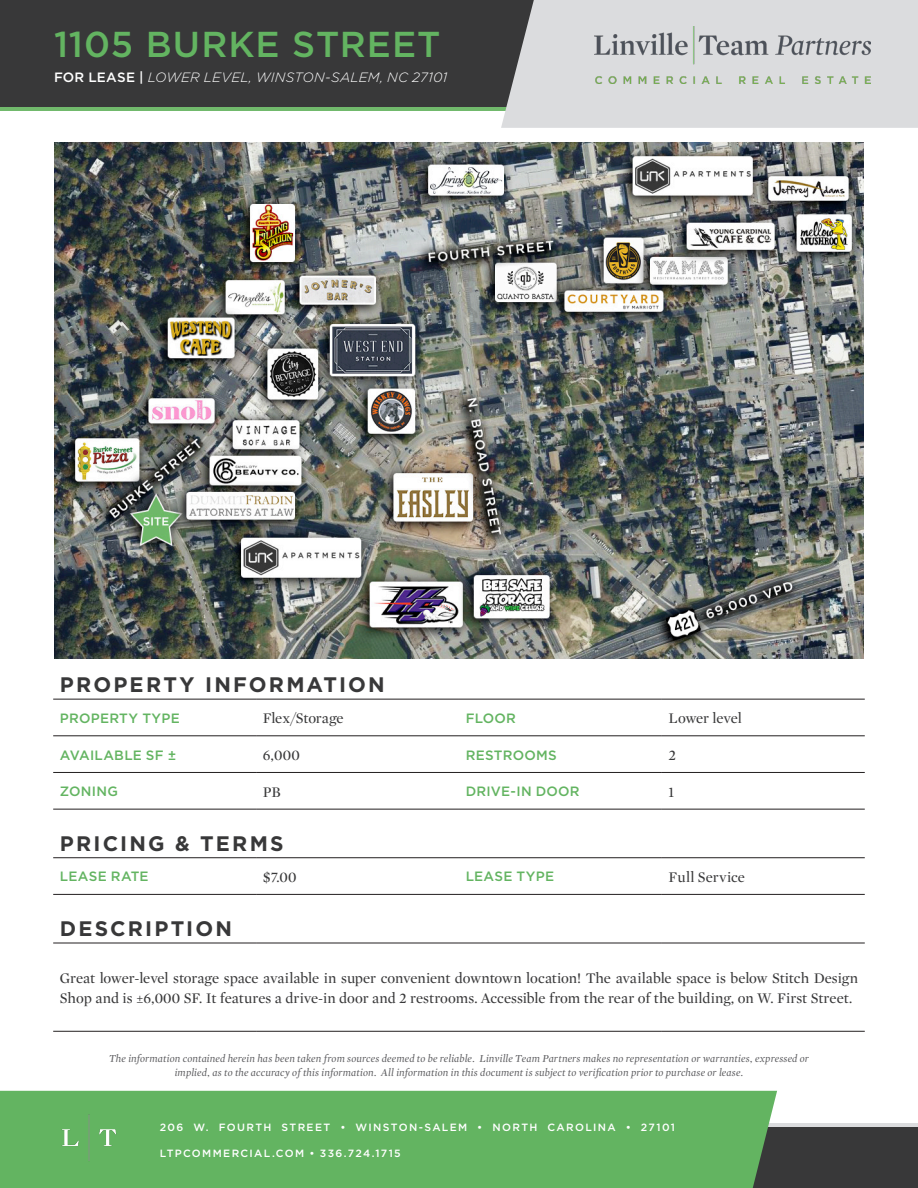
<style>
.page{position:relative;width:918px;height:1188px;background:#fff}
.page>*{position:absolute;margin:0;border:0;box-sizing:border-box;transform-origin:0 0}
.t1{font:500 36px "Gotham";letter-spacing:.03em;color:#63b461}
.t2{font:700 21px "Gotham";letter-spacing:.105em;color:#383839}
.t3{font:15px/19.5px "Mercury Display";letter-spacing:-.005em;color:#383839}
.t4{font:15px "Mercury Display";letter-spacing:.015em;color:#383839}
.t5{font:500 13.5px "Gotham";letter-spacing:.02em;color:#63b461}
.t6{font:italic 300 13.5px "Gotham";letter-spacing:.02em;color:#fff}
.t7{font:italic 10.95px/13.5px "Mercury Display";letter-spacing:.015em;color:#5f5f62;text-align:center}
.t8{font:500 10.5px "Gotham";letter-spacing:.125em;color:#fff}
.s1{font-weight:500;font-style:normal}
</style>
<div class="page">
<div style="left:0;top:1123px;width:918px;height:65px;background:#383839"></div>
<div style="left:0;top:0;width:918px;height:110px;background:#383839"></div>
<hr style="left:0;top:107px;width:918px;height:3px;background:#71b96c">
<div style="left:501px;top:0;width:417px;height:128px;background:#dbdcde"></div>
<img style="left:594px;top:26px;width:277px;height:58px">
<hr style="left:0;top:1123px;width:918px;height:3px;background:#dbdcde">
<div style="left:0;top:1091px;width:777px;height:97px;background:#63b461"></div>
<div style="left:54px;top:1103px;width:69px;height:69px;background:#63b461"></div>
<img style="left:54px;top:142px;width:810px;height:517px">
<hr style="left:53px;top:735px;width:203px;height:1px;background:#231f20">
<hr style="left:256px;top:735px;width:203px;height:1px;background:#231f20">
<hr style="left:459px;top:735px;width:203px;height:1px;background:#231f20">
<hr style="left:662px;top:735px;width:203px;height:1px;background:#231f20">
<hr style="left:53px;top:772px;width:203px;height:1px;background:#231f20">
<hr style="left:256px;top:772px;width:203px;height:1px;background:#231f20">
<hr style="left:459px;top:772px;width:203px;height:1px;background:#231f20">
<hr style="left:662px;top:772px;width:203px;height:1px;background:#231f20">
<hr style="left:53px;top:809px;width:203px;height:1px;background:#231f20">
<hr style="left:256px;top:809px;width:203px;height:1px;background:#231f20">
<hr style="left:459px;top:809px;width:203px;height:1px;background:#231f20">
<hr style="left:662px;top:809px;width:203px;height:1px;background:#231f20">
<hr style="left:53px;top:894px;width:203px;height:1px;background:#231f20">
<hr style="left:256px;top:894px;width:203px;height:1px;background:#231f20">
<hr style="left:459px;top:894px;width:203px;height:1px;background:#231f20">
<hr style="left:662px;top:894px;width:203px;height:1px;background:#231f20">
<hr style="left:53px;top:943px;width:203px;height:1px;background:#231f20">
<hr style="left:256px;top:943px;width:203px;height:1px;background:#231f20">
<hr style="left:459px;top:943px;width:203px;height:1px;background:#231f20">
<hr style="left:662px;top:943px;width:203px;height:1px;background:#231f20">
<hr style="left:53px;top:1031px;width:203px;height:1px;background:#231f20">
<hr style="left:256px;top:1031px;width:203px;height:1px;background:#231f20">
<hr style="left:459px;top:1031px;width:203px;height:1px;background:#231f20">
<hr style="left:662px;top:1031px;width:203px;height:1px;background:#231f20">
<hr style="left:53px;top:699px;width:203px;height:1px;background:#231f20">
<hr style="left:256px;top:699px;width:203px;height:1px;background:#231f20">
<hr style="left:459px;top:699px;width:203px;height:1px;background:#231f20">
<hr style="left:662px;top:699px;width:203px;height:1px;background:#231f20">
<hr style="left:53px;top:857px;width:203px;height:1px;background:#231f20">
<hr style="left:256px;top:857px;width:203px;height:1px;background:#231f20">
<hr style="left:459px;top:857px;width:203px;height:1px;background:#231f20">
<hr style="left:662px;top:857px;width:203px;height:1px;background:#231f20">
<h1 class="t1" style="left:54px;top:20px;width:388px">1105 BURKE STREET</h1>
<p class="t6" style="left:54px;top:68px;width:395px"><span class="s1">FOR LEASE |</span> LOWER LEVEL, WINSTON-SALEM, NC 27101</p>
<p class="t2" style="left:60px;top:671px;width:326px">PROPERTY INFORMATION</p>
<p class="t5" style="left:60px;top:709px;width:121px">PROPERTY TYPE</p>
<p class="t3" style="left:263px;top:708px;width:82px">Flex/Storage</p>
<p class="t5" style="left:466px;top:709px;width:52px">FLOOR</p>
<p class="t3" style="left:669px;top:708px;width:75px">Lower level</p>
<p class="t5" style="left:60px;top:746px;width:118px">AVAILABLE SF ±</p>
<p class="t3" style="left:263px;top:745px;width:38px">6,000</p>
<p class="t5" style="left:466px;top:746px;width:93px">RESTROOMS</p>
<p class="t3" style="left:669px;top:745px;width:9px">2</p>
<p class="t5" style="left:60px;top:783px;width:60px">ZONING</p>
<p class="t3" style="left:263px;top:782px;width:19px">PB</p>
<p class="t5" style="left:466px;top:783px;width:115px">DRIVE-IN DOOR</p>
<p class="t3" style="left:669px;top:782px;width:7px">1</p>
<p class="t2" style="left:60px;top:830px;width:225px">PRICING &amp; TERMS</p>
<p class="t5" style="left:60px;top:868px;width:90px">LEASE RATE</p>
<p class="t3" style="left:263px;top:867px;width:35px">$7.00</p>
<p class="t5" style="left:466px;top:868px;width:90px">LEASE TYPE</p>
<p class="t4" style="left:669px;top:867px;width:78px">Full Service</p>
<p class="t2" style="left:60px;top:915px;width:174px">DESCRIPTION</p>
<p class="t3" style="left:60px;top:968px;width:800px">Great lower-level storage space available in super convenient downtown location! The available space is below Stitch Design<br>Shop and is ±6,000 SF. It features a drive-in door and 2 restrooms. Accessible from the rear of the building, on W. First Street.</p>
<p class="t7" style="left:109px;top:1051px;width:701px">The information contained herein has been taken from sources deemed to be reliable. Linville Team Partners makes no representation or warranties, expressed or implied, as to the accuracy of this information. All information in this document is subject to verification prior to purchase or lease.</p>
<p class="t8" style="left:160px;top:1120px;width:517px">206 W. FOURTH STREET • WINSTON-SALEM • NORTH CAROLINA • 27101</p>
<p class="t8" style="left:160px;top:1146px;width:243px">LTPCOMMERCIAL.COM • 336.724.1715</p>
</div>
